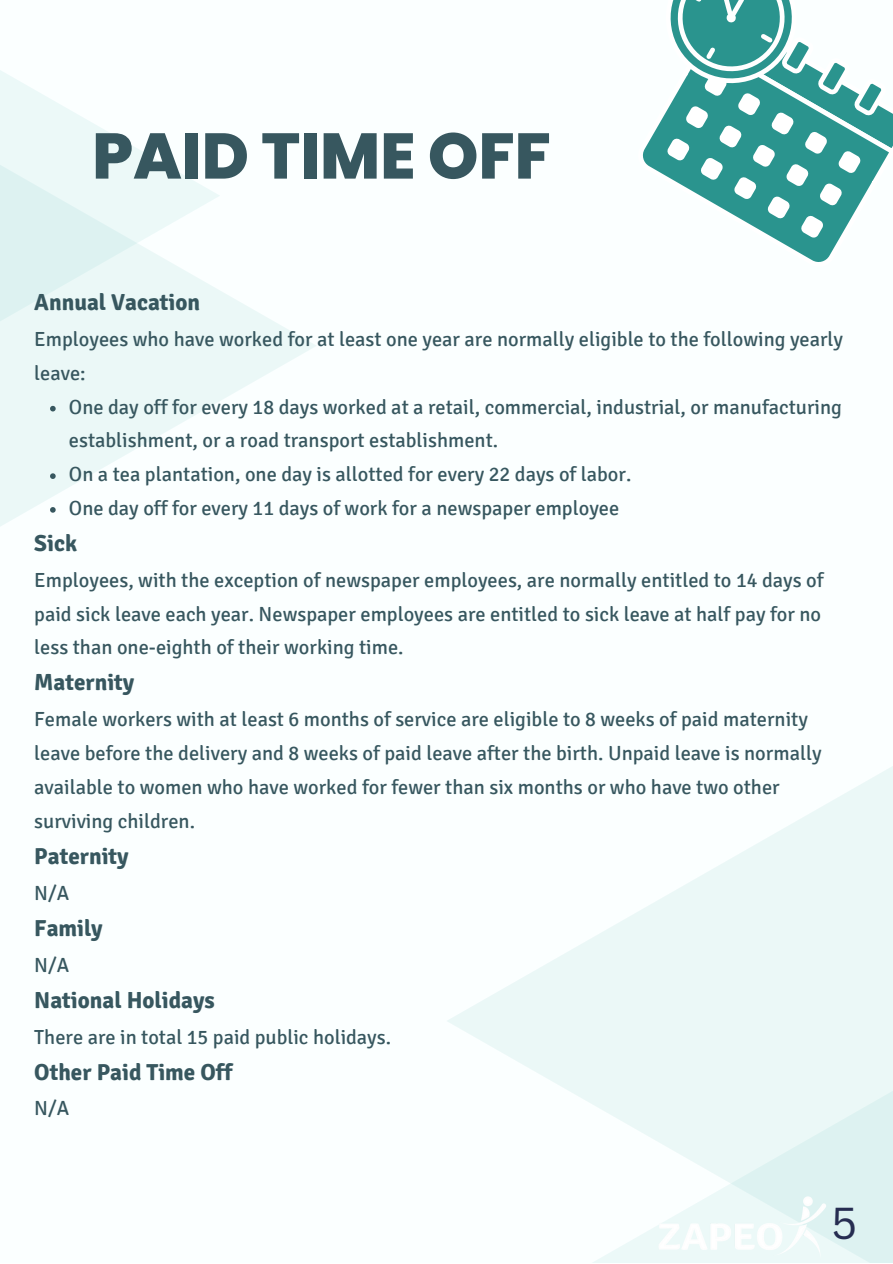
<style>
.page{position:relative;width:893px;height:1264px;background:#fff}
.page>*{position:absolute;margin:0;border:0;box-sizing:border-box;transform-origin:0 0}
.t1{font:800 64.35px "Poppins";color:#37575f}
.t2{font:43.5px "Canva Sans";color:#262d51}
.t3{font:700 23.1px "Signika";color:#37575f}
.t4{font:20.4px/33.8px "Signika";color:#37575f}
</style>
<div class="page">
<div style="left:0;top:0;width:892px;height:1262px;background:#fbffff"></div>
<svg style="left:0;top:291px;width:316px;height:235px"></svg>
<svg style="left:0;top:70px;width:220px;height:393px;fill:#ebf8f7"></svg>
<div style="left:446px;top:631px;width:446px;height:631px;background:linear-gradient(to bottom,#f9fefe,#f7fdfd)"></div>
<div style="left:587px;top:875px;width:305px;height:387px;background:linear-gradient(to right,#f3fbfb,#e4f5f4)"></div>
<svg style="left:775px;top:239px;width:64px;height:23px"></svg>
<svg style="left:643px;top:0;width:249px;height:239px"></svg>
<svg style="left:50px;top:406px;width:6px;height:5px"></svg>
<svg style="left:50px;top:473px;width:6px;height:6px"></svg>
<svg style="left:50px;top:507px;width:6px;height:5px"></svg>
<img style="left:652px;top:1190px;width:178px;height:72px">
<h1 class="t1" style="left:92px;top:111px;width:460px">PAID TIME OFF</h1>
<p class="t3" style="left:34px;top:288px;width:167px">Annual Vacation</p>
<p class="t4" style="left:34px;top:323px;width:810px">Employees who have worked for at least one year are normally eligible to the following yearly leave:</p>
<p class="t4" style="left:69px;top:390px;width:774px">One day off for every 18 days worked at a retail, commercial, industrial, or manufacturing establishment, or a road transport establishment.<br>On a tea plantation, one day is allotted for every 22 days of labor.<br>One day off for every 11 days of work for a newspaper employee</p>
<p class="t3" style="left:34px;top:529px;width:44px">Sick</p>
<p class="t4" style="left:34px;top:563px;width:790px">Employees, with the exception of newspaper employees, are normally entitled to 14 days of paid sick leave each year. Newspaper employees are entitled to sick leave at half pay for no less than one-eighth of their working time.</p>
<p class="t3" style="left:34px;top:668px;width:102px">Maternity</p>
<p class="t4" style="left:34px;top:703px;width:788px">Female workers with at least 6 months of service are eligible to 8 weeks of paid maternity leave before the delivery and 8 weeks of paid leave after the birth. Unpaid leave is normally available to women who have worked for fewer than six months or who have two other surviving children.</p>
<p class="t3" style="left:34px;top:841px;width:96px">Paternity</p>
<p class="t4" style="left:34px;top:876px;width:36px">N/A</p>
<p class="t3" style="left:34px;top:913px;width:70px">Family</p>
<p class="t4" style="left:34px;top:948px;width:36px">N/A</p>
<p class="t3" style="left:34px;top:985px;width:182px">National Holidays</p>
<p class="t4" style="left:34px;top:1020px;width:358px">There are in total 15 paid public holidays.</p>
<p class="t3" style="left:34px;top:1057px;width:200px">Other Paid Time Off</p>
<p class="t4" style="left:34px;top:1091px;width:36px">N/A</p>
<h2 class="t2" style="left:831px;top:1192px;width:27px">5</h2>
</div>
